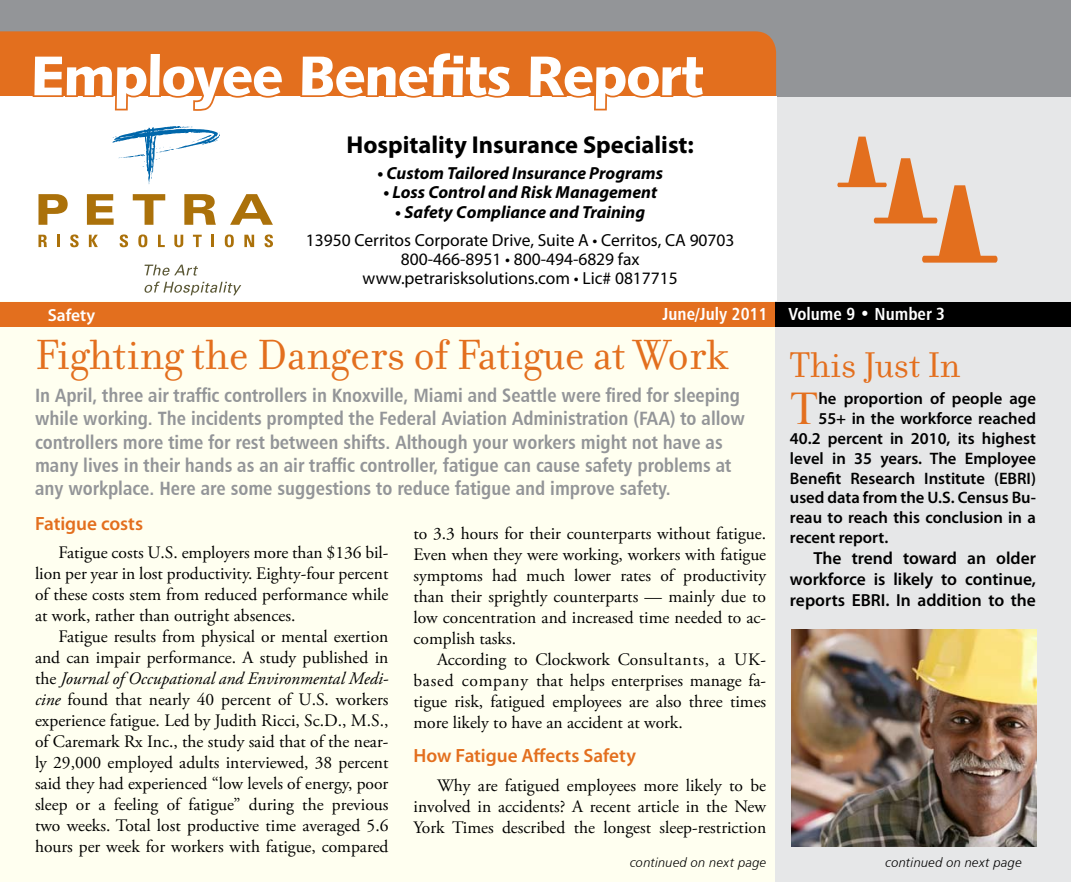
<style>
.page{position:relative;width:1071px;height:882px;background:#fff}
.page>*{position:absolute;margin:0;border:0;box-sizing:border-box;transform-origin:0 0}
.t1{font:56px "Humanist 531 BT Black A";letter-spacing:-.025em;color:#fff}
.t2{font:46.73px "Times New Roman";color:#e36f1e}
.t3{font:45.5px "Filosofia";color:#e36f1e}
.t4{font:38.5px "Filosofia";color:#e36f1e}
.t5{font:700 24.5px "Myriad Pro";color:#000}
.t6{font:19.25px/23.1px "Humanist 777 BT Bold Condensed B";color:#939598}
.t7{font:600 19.25px "Myriad Pro";letter-spacing:-.005em;color:#e36f1e}
.t8{font:17.5px/21px "Adobe Garamond Pro";color:#000;text-align:justify}
.t9{font:17.5px/19.2px "Myriad Pro";color:#000;text-align:center}
.t10{font:italic 700 17.5px "Myriad Pro";color:#000}
.t11{font:600 17.5px/21px "Myriad Pro";color:#000;text-align:justify}
.t12{font:17.5px "Humanist 777 BT Bold Condensed B";color:#fff}
.t13{font:600 17.5px "Myriad Pro";color:#fff}
.t14{font:600 16.62px "Myriad Pro";color:#000}
.t15{font:13.12px "Humanist 777 BT Light Italic B";letter-spacing:.015em;color:#000}
.s1{font-style:italic}
</style>
<div class="page">
<div style="left:1px;top:1px;width:1070px;height:881px;background:#fffff0"></div>
<div style="left:776px;top:75px;width:295px;height:807px;background:#e6e7e8"></div>
<div style="left:0;top:0;width:1071px;height:96px;background:#939598"></div>
<div style="left:0;top:31px;width:776px;height:65px;background:#e36f1e"></div>
<div style="left:0;top:96px;width:776px;height:205px;background:#fff"></div>
<svg style="left:837px;top:137px;width:161px;height:126px"></svg>
<div style="left:0;top:303px;width:776px;height:24px;background:#e36f1e"></div>
<div style="left:776px;top:303px;width:295px;height:24px;background:#000"></div>
<svg style="left:31px;top:50px;width:254px;height:61px"></svg>
<div style="left:299px;top:50px;width:215px;height:48px;background:#e36f1e"></div>
<svg style="left:527px;top:53px;width:180px;height:58px"></svg>
<img style="left:792px;top:629px;width:244px;height:218px">
<svg style="left:144px;top:265px;width:54px;height:11px"></svg>
<svg style="left:144px;top:282px;width:97px;height:13px"></svg>
<svg style="left:39px;top:194px;width:29px;height:31px"></svg>
<svg style="left:87px;top:194px;width:27px;height:31px"></svg>
<svg style="left:133px;top:194px;width:32px;height:31px"></svg>
<svg style="left:184px;top:194px;width:32px;height:31px"></svg>
<svg style="left:230px;top:194px;width:43px;height:31px"></svg>
<svg style="left:38px;top:235px;width:9px;height:12px"></svg>
<svg style="left:57px;top:235px;width:3px;height:12px"></svg>
<svg style="left:70px;top:234px;width:9px;height:13px"></svg>
<svg style="left:89px;top:235px;width:9px;height:12px"></svg>
<svg style="left:120px;top:234px;width:8px;height:13px"></svg>
<svg style="left:138px;top:234px;width:9px;height:13px"></svg>
<svg style="left:158px;top:235px;width:7px;height:12px"></svg>
<svg style="left:174px;top:235px;width:9px;height:12px"></svg>
<svg style="left:193px;top:235px;width:9px;height:12px"></svg>
<svg style="left:211px;top:235px;width:3px;height:12px"></svg>
<svg style="left:225px;top:234px;width:9px;height:13px"></svg>
<svg style="left:244px;top:235px;width:10px;height:12px"></svg>
<svg style="left:264px;top:234px;width:9px;height:13px"></svg>
<svg style="left:113px;top:126px;width:107px;height:58px"></svg>
<h1 class="t1" style="left:31px;top:40px;width:674px">Employee Benefits Report</h1>
<h3 class="t5" style="left:347px;top:131px;width:349px">Hospitality Insurance Specialist:</h3>
<p class="t10" style="left:377px;top:164px;width:287px">• Custom Tailored Insurance Programs</p>
<p class="t10" style="left:383px;top:183px;width:275px">• Loss Control and Risk Management</p>
<p class="t10" style="left:395px;top:202px;width:251px">• Safety Compliance and Training</p>
<p class="t9" style="left:306px;top:231px;width:430px">13950 Cerritos Corporate Drive, Suite A • Cerritos, CA 90703<br>800-466-8951 • 800-494-6829 fax www.petrarisksolutions.com • Lic# 0817715</p>
<p class="t13" style="left:48px;top:305px;width:49px">Safety</p>
<p class="t12" style="left:662px;top:303px;width:284px">June/July 2011 Volume 9 • Number 3</p>
<h3 class="t3" style="left:35px;top:330px;width:695px">Fighting the Dangers of Fatigue at Work</h3>
<p class="t6" style="left:35px;top:384px;width:712px">In April, three air traffic controllers in Knoxville, Miami and Seattle were fired for sleeping while working. The incidents prompted the Federal Aviation Administration (FAA) to allow controllers more time for rest between shifts. Although your workers might not have as many lives in their hands as an air traffic controller, fatigue can cause safety problems at any workplace. Here are some suggestions to reduce fatigue and improve safety.</p>
<p class="t7" style="left:35px;top:513px;width:110px">Fatigue costs</p>
<p class="t8" style="left:35px;top:543px;width:355px;text-indent:24px">Fatigue costs U.S. employers more than $136 bil&shy;lion per year in lost productivity. Eighty-four percent of these costs stem from reduced performance while at work, rather than outright absences.</p>
<p class="t8" style="left:35px;top:627px;width:355px;text-indent:24px">Fatigue results from physical or mental exertion and can impair performance. A study published in the <span class="s1">Journal of Occupational and Environmental Medi&shy;cine</span> found that nearly 40 percent of U.S. workers experience fatigue. Led by Judith Ricci, Sc.D., M.S., of Caremark Rx Inc., the study said that of the near&shy;ly 29,000 employed adults interviewed, 38 percent said they had experienced “low levels of energy, poor sleep or a feeling of fatigue” during the previous two weeks. Total lost productive time averaged 5.6 hours per week for workers with fatigue, compared</p>
<h3 class="t4" style="left:790px;top:343px;width:172px">This Just In</h3>
<h2 class="t2" style="left:790px;top:377px;width:30px">T</h2>
<p class="t14" style="left:818px;top:389px;width:219px">he proportion of people age</p>
<p class="t14" style="left:818px;top:409px;width:219px">55+ in the workforce reached</p>
<p class="t14" style="left:790px;top:429px;width:248px">40.2 percent in 2010, its highest</p>
<p class="t14" style="left:790px;top:449px;width:248px">level in 35 years. The Employee</p>
<p class="t14" style="left:790px;top:469px;width:248px">Benefit Research Institute (EBRI)</p>
<p class="t14" style="left:790px;top:489px;width:248px">used data from the U.S. Census Bu-</p>
<p class="t14" style="left:790px;top:509px;width:248px">reau to reach this conclusion in a</p>
<p class="t14" style="left:790px;top:529px;width:100px">recent report.</p>
<p class="t11" style="left:790px;top:548px;width:248px;text-indent:24px">The trend toward an older workforce is likely to continue, reports EBRI. In addition to the</p>
<p class="t8" style="left:414px;top:524px;width:354px">to 3.3 hours for their counterparts without fatigue.<br>Even when they were working, workers with fatigue symptoms had much lower rates of productivity than their sprightly counterparts — mainly due to low concentration and increased time needed to ac&shy;complish tasks.</p>
<p class="t8" style="left:414px;top:650px;width:354px;text-indent:24px">According to Clockwork Consultants, a UK&shy;based company that helps enterprises manage fa&shy;tigue risk, fatigued employees are also three times more likely to have an accident at work.</p>
<p class="t7" style="left:414px;top:745px;width:224px">How Fatigue Affects Safety</p>
<p class="t8" style="left:414px;top:775px;width:354px;text-indent:24px">Why are fatigued employees more likely to be involved in accidents? A recent article in the New York Times described the longest sleep-restriction</p>
<p class="t15" style="left:630px;top:855px;width:138px">continued on next page</p>
<p class="t15" style="left:886px;top:855px;width:138px">continued on next page</p>
</div>
